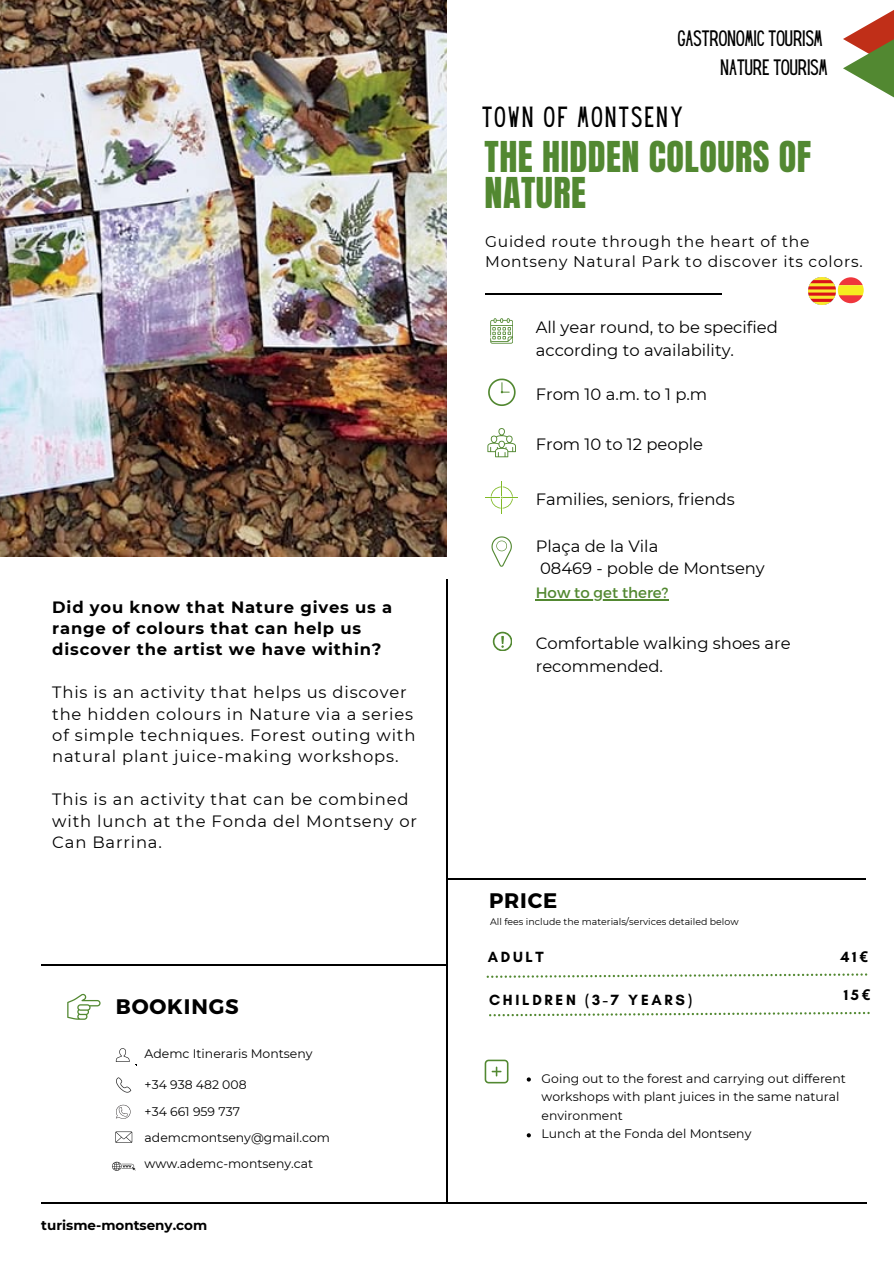
<style>
.page{position:relative;width:894px;height:1264px;background:#fff}
.page>*{position:absolute;margin:0;border:0;box-sizing:border-box;transform-origin:0 0}
.t1{font:36.15px/36px "Anton";letter-spacing:.015em;color:#528831}
.t2{font:25.5px "Hey Gotcha";letter-spacing:.09em;color:#000}
.t3{font:700 21px "Montserrat";letter-spacing:.04em;color:#000}
.t4{font:19.5px "Hey Gotcha";color:#000}
.t5{font:16.35px/21.3px "Montserrat";letter-spacing:.05em;color:#000}
.t6{font:16.35px/22.5px "Montserrat";color:#000}
.t7{font:700 16.35px/21.3px "Montserrat";letter-spacing:.05em;color:#000}
.t8{font:15.45px/20.2px "Montserrat";letter-spacing:.05em;color:#000}
.t9{font:700 15px "Glacial Indifference";letter-spacing:.18em;color:#000}
.t10{font:15px "Montserrat";color:#528831}
.t11{font:700 13.5px "Montserrat";color:#000}
.t12{font:12.45px/18.6px "Montserrat";color:#000}
.t13{font:9.45px "Montserrat";color:#000}
.s1{font-family:"Noto Sans"}
</style>
<div class="page">
<hr style="left:446px;top:579px;width:1px;height:623px;background:#000">
<svg style="left:490px;top:318px;width:22px;height:25px"></svg>
<svg style="left:488px;top:378px;width:27px;height:28px"></svg>
<svg style="left:116px;top:1077px;width:16px;height:15px"></svg>
<svg style="left:115px;top:1131px;width:17px;height:11px"></svg>
<svg style="left:112px;top:1161px;width:23px;height:9px"></svg>
<svg style="left:116px;top:1104px;width:14px;height:14px"></svg>
<svg style="left:487px;top:428px;width:28px;height:29px"></svg>
<svg style="left:485px;top:481px;width:32px;height:32px"></svg>
<svg style="left:486px;top:973px;width:381px;height:4px"></svg>
<svg style="left:489px;top:1011px;width:380px;height:5px"></svg>
<svg style="left:484px;top:1059px;width:24px;height:24px"></svg>
<svg style="left:491px;top:536px;width:20px;height:30px"></svg>
<hr style="left:41px;top:1202px;width:825px;height:1px;background:#000">
<hr style="left:41px;top:964px;width:405px;height:1px;background:#000">
<hr style="left:447px;top:878px;width:419px;height:1px;background:#000">
<hr style="left:485px;top:293px;width:237px;height:1px;background:#000">
<img style="left:808px;top:277px;width:27px;height:27px">
<svg style="left:837px;top:277px;width:26px;height:26px"></svg>
<img style="left:0;top:0;width:446px;height:557px">
<svg style="left:492px;top:631px;width:20px;height:20px"></svg>
<svg style="left:67px;top:993px;width:33px;height:26px"></svg>
<svg style="left:116px;top:1048px;width:13px;height:13px"></svg>
<svg style="left:526px;top:1077px;width:4px;height:4px"></svg>
<svg style="left:526px;top:1133px;width:4px;height:4px"></svg>
<hr style="left:535px;top:599px;width:126px;height:1px;background:#528831">
<svg style="left:843px;top:10px;width:50px;height:87px"></svg>
<h5 class="t7" style="left:52px;top:596px;width:341px">Did you know that Nature gives us a range of colours that can help us discover the artist we have within?</h5>
<h2 class="t5" style="left:52px;top:681px;width:364px">This is an activity that helps us discover the hidden colours in Nature via a series of simple techniques. Forest outing with natural plant juice-making workshops.</h2>
<h1 class="t5" style="left:52px;top:788px;width:366px">This is an activity that can be combined with lunch at the Fonda del Montseny or<br>Can Barrina.</h1>
<h6 class="t3" style="left:116px;top:992px;width:124px">BOOKINGS</h6>
<h6 class="t12" style="left:144px;top:1044px;width:169px">Ademc Itineraris Montseny</h6>
<p class="t12" style="left:144px;top:1075px;width:103px">+34 938 482 008</p>
<p class="t12" style="left:144px;top:1102px;width:97px">+34 661 959 737</p>
<p class="t12" style="left:144px;top:1128px;width:187px">ademcmontseny@gmail.com</p>
<p class="t12" style="left:144px;top:1154px;width:170px">www.ademc-montseny.cat</p>
<h6 class="t11" style="left:41px;top:1216px;width:167px">turisme-montseny.com</h6>
<p class="t4" style="left:677px;top:30px;width:146px">GASTRONOMIC TOURISM</p>
<h3 class="t4" style="left:720px;top:60px;width:108px">NATURE TOURISM</h3>
<p class="t2" style="left:482px;top:107px;width:202px">TOWN OF MONTSENY</p>
<p class="t1" style="left:484px;top:139px;width:328px">THE HIDDEN COLOURS OF<br>NATURE</p>
<p class="t8" style="left:485px;top:231px;width:379px">Guided route through the heart of the<br>Montseny Natural Park to discover its colors.</p>
<p class="t6" style="left:535px;top:316px;width:243px">All year round, to be specified according to availability.</p>
<p class="t5" style="left:535px;top:384px;width:173px">From 10 a.m. to 1 p.m</p>
<p class="t6" style="left:535px;top:433px;width:169px">From 10 to 12 people</p>
<p class="t6" style="left:535px;top:487px;width:200px">Families, seniors, friends</p>
<p class="t6" style="left:535px;top:534px;width:124px">Plaça de la Vila</p>
<h3 class="t6" style="left:540px;top:557px;width:226px">08469 - poble de Montseny</h3>
<p class="t10" style="left:535px;top:583px;width:134px">How to get there?</p>
<h6 class="t6" style="left:535px;top:632px;width:256px">Comfortable walking shoes are recommended.</h6>
<p class="t3" style="left:489px;top:886px;width:70px">PRICE</p>
<p class="t13" style="left:490px;top:915px;width:250px">All fees include the materials/services detailed below</p>
<p class="t9" style="left:487px;top:947px;width:58px">ADULT</p>
<p class="t9" style="left:840px;top:947px;width:29px">41<span class="s1">€</span></p>
<p class="t9" style="left:489px;top:990px;width:204px">CHILDREN (3-7 YEARS)</p>
<p class="t9" style="left:843px;top:986px;width:28px">15<span class="s1">€</span></p>
<p class="t12" style="left:541px;top:1068px;width:306px">Going out to the forest and carrying out different workshops with plant juices in the same natural environment</p>
<p class="t12" style="left:541px;top:1124px;width:211px">Lunch at the Fonda del Montseny</p>
</div>
